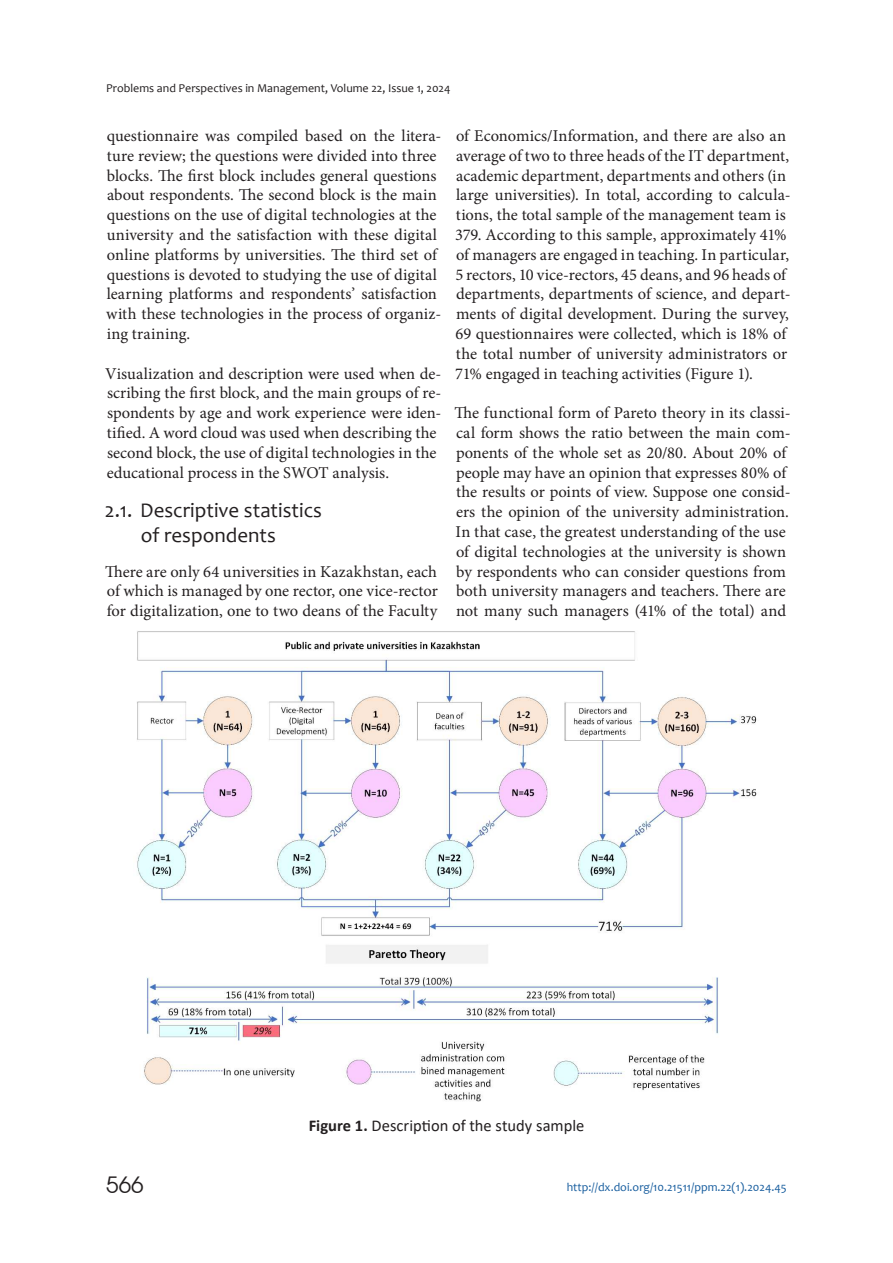
<style>
.page{position:relative;width:893px;height:1263px;background:#fff}
.page>*{position:absolute;margin:0;border:0;box-sizing:border-box;transform-origin:0 0}
.t1{font:22.5px "Avant Garde Gothic C";color:#231f20}
.t2{font:21px/25.2px "Candara";color:#231f20;text-align:center}
.t3{font:16.5px/19.8px "Minion Pro";letter-spacing:.005em;color:#231f20}
.t4{font:16.5px "Calibri";color:#231f20}
.t5{font:12px "Candara";color:#231f20}
.t6{font:12px "Candara";color:#175d9e}
.s1{font-weight:700}
</style>
<div class="page">
<img style="left:137px;top:631px;width:620px;height:471px">
<p class="t5" style="left:106px;top:83px;width:346px">Problems and Perspectives in Management, Volume 22, Issue 1, 2024</p>
<p class="t3" style="left:106px;top:127px;width:337px">questionnaire was compiled based on the litera&shy;ture review; the questions were divided into three blocks. The first block includes general questions about respondents. The second block is the main questions on the use of digital technologies at the university and the satisfaction with these digital online platforms by universities. The third set of questions is devoted to studying the use of digital learning platforms and respondents’ satisfaction with these technologies in the process of organiz&shy;ing training.</p>
<p class="t3" style="left:105px;top:365px;width:338px">Visualization and description were used when de&shy;scribing the first block, and the main groups of re&shy;spondents by age and work experience were iden&shy;tified. A word cloud was used when describing the second block, the use of digital technologies in the educational process in the SWOT analysis.</p>
<p class="t2" style="left:105px;top:499px;width:218px">2.1. Descriptive statistics of respondents</p>
<p class="t3" style="left:105px;top:563px;width:334px;text-align:justify">There are only 64 universities in Kazakhstan, each of which is managed by one rector, one vice-rector for digitalization, one to two deans of the Faculty</p>
<p class="t3" style="left:455px;top:127px;width:337px">of Economics/Information, and there are also an average of two to three heads of the IT department, academic department, departments and others (in large universities). In total, according to calcula&shy;tions, the total sample of the management team is 379. According to this sample, approximately 41% of managers are engaged in teaching. In particular, 5 rectors, 10 vice-rectors, 45 deans, and 96 heads of departments, departments of science, and depart&shy;ments of digital development. During the survey, 69 questionnaires were collected, which is 18% of the total number of university administrators or 71% engaged in teaching activities (Figure 1).</p>
<p class="t3" style="left:454px;top:405px;width:338px">The functional form of Pareto theory in its classi&shy;cal form shows the ratio between the main com&shy;ponents of the whole set as 20/80. About 20% of people may have an opinion that expresses 80% of the results or points of view. Suppose one consid&shy;ers the opinion of the university administration.<br>In that case, the greatest understanding of the use of digital technologies at the university is shown by respondents who can consider questions from both university managers and teachers. There are not many such managers (41% of the total) and</p>
<h1 class="t1" style="left:106px;top:1172px;width:39px">566</h1>
<p class="t4" style="left:309px;top:1114px;width:277px"><span class="s1">Figure 1.</span> Description of the study sample</p>
<p class="t6" style="left:567px;top:1182px;width:221px">http://dx.doi.org/10.21511/ppm.22(1).2024.45</p>
</div>
